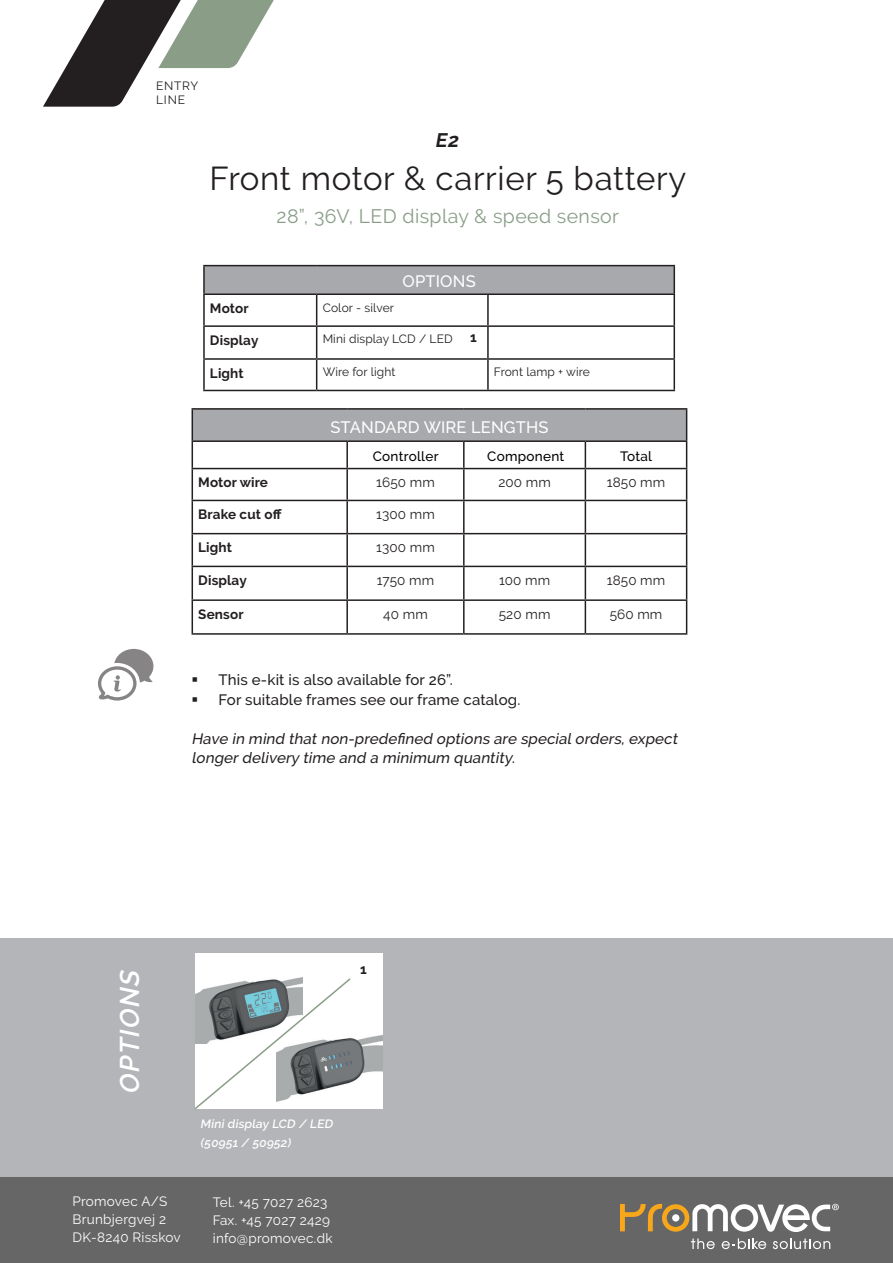
<style>
.page{position:relative;width:893px;height:1263px;background:#fff}
.page>*{position:absolute;margin:0;border:0;box-sizing:border-box;transform-origin:0 0}
.t1{font:33px "Raleway";letter-spacing:.02em;color:#231f20}
.t2{font:italic 600 27px "Raleway";letter-spacing:.045em;color:#fff}
.t3{font:19.5px "Raleway";letter-spacing:.02em;color:#899d87}
.t4{font:italic 700 19.5px "Raleway";color:#231f20}
.t5{font:500 16.5px "Raleway";letter-spacing:.01em;color:#fff}
.t6{font:italic 500 15px/19.5px "Raleway";color:#231f20}
.t7{font:500 15px/19.5px "Raleway";letter-spacing:.01em;color:#231f20}
.t8{font:13.5px/18px "Raleway";letter-spacing:.02em;color:#fff}
.t9{font:13.5px "Raleway";letter-spacing:.01em;color:#231f20}
.t10{font:700 13.5px "Raleway";letter-spacing:.01em;color:#231f20}
.t11{font:500 13.5px "Raleway";letter-spacing:.02em;color:#000001}
.t12{font:12px "Raleway";letter-spacing:.01em;color:#231f20}
.t13{font:italic 600 12px/19.5px "Raleway";color:#fff}
.t14{font:12px/14.4px "Raleway";letter-spacing:.06em;color:#231f20}
.s1{color:#fff}
</style>
<div class="page">
<div style="left:0;top:938px;width:893px;height:248px;background:#b4b5b8"></div>
<div style="left:192px;top:409px;width:495px;height:32px;background:#a8a9ad"></div>
<hr style="left:192px;top:408px;width:155px;height:2px;background:#231f20">
<hr style="left:192px;top:410px;width:1px;height:30px;background:#231f20">
<hr style="left:347px;top:408px;width:117px;height:2px;background:#231f20">
<hr style="left:464px;top:408px;width:121px;height:2px;background:#231f20">
<hr style="left:585px;top:408px;width:102px;height:2px;background:#231f20">
<hr style="left:686px;top:410px;width:1px;height:30px;background:#231f20">
<hr style="left:192px;top:440px;width:155px;height:2px;background:#231f20">
<hr style="left:347px;top:440px;width:117px;height:2px;background:#231f20">
<hr style="left:464px;top:440px;width:121px;height:2px;background:#231f20">
<hr style="left:585px;top:440px;width:102px;height:2px;background:#231f20">
<svg style="left:192px;top:441px;width:495px;height:27px"></svg>
<hr style="left:192px;top:468px;width:155px;height:1px;background:#231f20">
<hr style="left:192px;top:469px;width:1px;height:31px;background:#231f20">
<hr style="left:347px;top:468px;width:117px;height:1px;background:#231f20">
<hr style="left:346px;top:469px;width:2px;height:31px;background:#231f20">
<hr style="left:464px;top:468px;width:121px;height:1px;background:#231f20">
<hr style="left:463px;top:469px;width:2px;height:31px;background:#231f20">
<hr style="left:585px;top:468px;width:102px;height:1px;background:#231f20">
<hr style="left:585px;top:469px;width:1px;height:31px;background:#231f20">
<hr style="left:686px;top:469px;width:1px;height:31px;background:#231f20">
<hr style="left:192px;top:500px;width:155px;height:1px;background:#231f20">
<hr style="left:192px;top:501px;width:1px;height:32px;background:#231f20">
<hr style="left:347px;top:500px;width:117px;height:1px;background:#231f20">
<hr style="left:346px;top:501px;width:2px;height:32px;background:#231f20">
<hr style="left:464px;top:500px;width:121px;height:1px;background:#231f20">
<hr style="left:463px;top:501px;width:2px;height:32px;background:#231f20">
<hr style="left:585px;top:500px;width:102px;height:1px;background:#231f20">
<hr style="left:585px;top:501px;width:1px;height:32px;background:#231f20">
<hr style="left:686px;top:501px;width:1px;height:32px;background:#231f20">
<hr style="left:192px;top:533px;width:155px;height:1px;background:#231f20">
<hr style="left:192px;top:534px;width:1px;height:32px;background:#231f20">
<hr style="left:347px;top:533px;width:117px;height:1px;background:#231f20">
<hr style="left:346px;top:534px;width:2px;height:32px;background:#231f20">
<hr style="left:464px;top:533px;width:121px;height:1px;background:#231f20">
<hr style="left:463px;top:534px;width:2px;height:32px;background:#231f20">
<hr style="left:585px;top:533px;width:102px;height:1px;background:#231f20">
<hr style="left:585px;top:534px;width:1px;height:32px;background:#231f20">
<hr style="left:686px;top:534px;width:1px;height:32px;background:#231f20">
<hr style="left:192px;top:566px;width:155px;height:1px;background:#231f20">
<hr style="left:192px;top:567px;width:1px;height:32px;background:#231f20">
<hr style="left:347px;top:566px;width:117px;height:1px;background:#231f20">
<hr style="left:346px;top:567px;width:2px;height:32px;background:#231f20">
<hr style="left:464px;top:566px;width:121px;height:1px;background:#231f20">
<hr style="left:463px;top:567px;width:2px;height:32px;background:#231f20">
<hr style="left:585px;top:566px;width:102px;height:1px;background:#231f20">
<hr style="left:585px;top:567px;width:1px;height:32px;background:#231f20">
<hr style="left:686px;top:567px;width:1px;height:32px;background:#231f20">
<hr style="left:192px;top:599px;width:155px;height:2px;background:#231f20">
<hr style="left:192px;top:601px;width:1px;height:32px;background:#231f20">
<hr style="left:347px;top:599px;width:117px;height:2px;background:#231f20">
<hr style="left:346px;top:601px;width:2px;height:32px;background:#231f20">
<hr style="left:464px;top:599px;width:121px;height:2px;background:#231f20">
<hr style="left:463px;top:601px;width:2px;height:32px;background:#231f20">
<hr style="left:585px;top:599px;width:102px;height:2px;background:#231f20">
<hr style="left:585px;top:601px;width:1px;height:32px;background:#231f20">
<hr style="left:686px;top:601px;width:1px;height:32px;background:#231f20">
<hr style="left:192px;top:633px;width:155px;height:2px;background:#231f20">
<hr style="left:347px;top:633px;width:117px;height:2px;background:#231f20">
<hr style="left:464px;top:633px;width:121px;height:2px;background:#231f20">
<hr style="left:585px;top:633px;width:102px;height:2px;background:#231f20">
<div style="left:204px;top:266px;width:470px;height:28px;background:#a8a9ad"></div>
<hr style="left:203px;top:265px;width:114px;height:1px;background:#231f20">
<hr style="left:203px;top:266px;width:2px;height:27px;background:#231f20">
<hr style="left:317px;top:265px;width:171px;height:1px;background:#231f20">
<hr style="left:488px;top:265px;width:187px;height:1px;background:#231f20">
<svg style="left:674px;top:266px;width:1px;height:27px"></svg>
<hr style="left:203px;top:293px;width:114px;height:2px;background:#231f20">
<hr style="left:203px;top:295px;width:2px;height:30px;background:#231f20">
<hr style="left:317px;top:293px;width:171px;height:2px;background:#231f20">
<hr style="left:316px;top:295px;width:1px;height:30px;background:#231f20">
<hr style="left:488px;top:293px;width:187px;height:2px;background:#231f20">
<hr style="left:487px;top:295px;width:2px;height:30px;background:#231f20">
<hr style="left:674px;top:295px;width:1px;height:30px;background:#231f20">
<hr style="left:203px;top:325px;width:114px;height:2px;background:#231f20">
<hr style="left:203px;top:327px;width:2px;height:31px;background:#231f20">
<hr style="left:317px;top:325px;width:171px;height:2px;background:#231f20">
<hr style="left:316px;top:327px;width:1px;height:31px;background:#231f20">
<hr style="left:488px;top:325px;width:187px;height:2px;background:#231f20">
<hr style="left:487px;top:327px;width:2px;height:31px;background:#231f20">
<hr style="left:674px;top:327px;width:1px;height:31px;background:#231f20">
<hr style="left:203px;top:358px;width:114px;height:2px;background:#231f20">
<hr style="left:203px;top:360px;width:2px;height:30px;background:#231f20">
<hr style="left:317px;top:358px;width:171px;height:2px;background:#231f20">
<hr style="left:316px;top:360px;width:1px;height:30px;background:#231f20">
<hr style="left:488px;top:358px;width:187px;height:2px;background:#231f20">
<hr style="left:487px;top:360px;width:2px;height:30px;background:#231f20">
<hr style="left:674px;top:360px;width:1px;height:30px;background:#231f20">
<hr style="left:203px;top:390px;width:114px;height:1px;background:#231f20">
<hr style="left:317px;top:390px;width:171px;height:1px;background:#231f20">
<hr style="left:488px;top:390px;width:187px;height:1px;background:#231f20">
<div style="left:0;top:1178px;width:893px;height:85px;background:#666"></div>
<svg style="left:620px;top:1204px;width:219px;height:28px"></svg>
<svg style="left:691px;top:1238px;width:24px;height:11px"></svg>
<svg style="left:773px;top:1238px;width:57px;height:11px"></svg>
<svg style="left:722px;top:1238px;width:44px;height:11px"></svg>
<svg style="left:98px;top:649px;width:55px;height:51px"></svg>
<div style="left:195px;top:954px;width:187px;height:155px;background:#fff"></div>
<img style="left:352px;top:1035px;width:30px;height:47px">
<svg style="left:194px;top:977px;width:158px;height:133px"></svg>
<svg style="left:43px;top:0;width:231px;height:107px"></svg>
<p class="t14" style="left:156px;top:78px;width:44px">ENTRY<br>LINE</p>
<h3 class="t4" style="left:435px;top:129px;width:29px">E2</h3>
<h1 class="t1" style="left:210px;top:160px;width:478px">Front motor &amp; carrier 5 battery</h1>
<h3 class="t3" style="left:276px;top:205px;width:344px">28”, 36V, LED display &amp; speed sensor</h3>
<p class="t5" style="left:403px;top:272px;width:75px">OPTIONS</p>
<p class="t10" style="left:210px;top:300px;width:40px">Motor</p>
<p class="t12" style="left:323px;top:300px;width:73px">Color - silver</p>
<p class="t10" style="left:210px;top:332px;width:50px">Display</p>
<p class="t12" style="left:323px;top:332px;width:132px">Mini display LCD / LED</p>
<p class="t10" style="left:210px;top:365px;width:35px">Light</p>
<p class="t12" style="left:323px;top:365px;width:74px">Wire for light</p>
<p class="t12" style="left:494px;top:365px;width:97px">Front lamp + wire</p>
<p class="t10" style="left:470px;top:330px;width:8px">1</p>
<p class="t5" style="left:330px;top:417px;width:220px">STANDARD WIRE LENGTHS</p>
<p class="t11" style="left:373px;top:449px;width:67px">Controller</p>
<p class="t11" style="left:478px;top:449px;width:95px"><span class="s1">C</span>Component<span class="s1">s</span></p>
<p class="t11" style="left:620px;top:449px;width:33px">Total</p>
<p class="t10" style="left:198px;top:475px;width:71px">Motor wire</p>
<p class="t9" style="left:376px;top:475px;width:60px">1650 mm</p>
<p class="t9" style="left:498px;top:475px;width:54px">200 mm</p>
<p class="t9" style="left:607px;top:475px;width:60px">1850 mm</p>
<p class="t10" style="left:198px;top:507px;width:85px">Brake cut off</p>
<p class="t9" style="left:376px;top:506px;width:60px">1300 mm</p>
<p class="t10" style="left:198px;top:540px;width:35px">Light</p>
<p class="t9" style="left:376px;top:540px;width:60px">1300 mm</p>
<p class="t10" style="left:198px;top:573px;width:50px">Display</p>
<p class="t9" style="left:377px;top:572px;width:59px">1750 mm</p>
<p class="t9" style="left:499px;top:572px;width:53px">100 mm</p>
<p class="t9" style="left:607px;top:572px;width:60px">1850 mm</p>
<p class="t10" style="left:198px;top:606px;width:47px">Sensor</p>
<p class="t9" style="left:383px;top:606px;width:46px">40 mm</p>
<p class="t9" style="left:499px;top:606px;width:53px">520 mm</p>
<p class="t9" style="left:610px;top:606px;width:54px">560 mm</p>
<p class="t7" style="left:218px;top:670px;width:303px">This e-kit is also available for 26”.<br>For suitable frames see our frame catalog.</p>
<p class="t6" style="left:191px;top:728px;width:490px">Have in mind that non-predefined options are specialorders, expect longerdelivery time and a minimum quantity.</p>
<h2 class="t2" style="left:114px;top:1092px;width:124px;rotate:-90deg">OPTIONS</h2>
<p class="t10" style="left:360px;top:961px;width:8px">1</p>
<p class="t13" style="left:200px;top:1113px;width:136px">Mini display LCD / LED (50951 / 50952)</p>
<p class="t8" style="left:73px;top:1192px;width:110px">Promovec A/S<br>Brunbjergvej 2<br>DK-8240 Risskov</p>
<p class="t8" style="left:213px;top:1193px;width:121px">Tel. +45 7027 2623<br>Fax. +45 7027 2429 info@promovec.dk</p>
</div>
